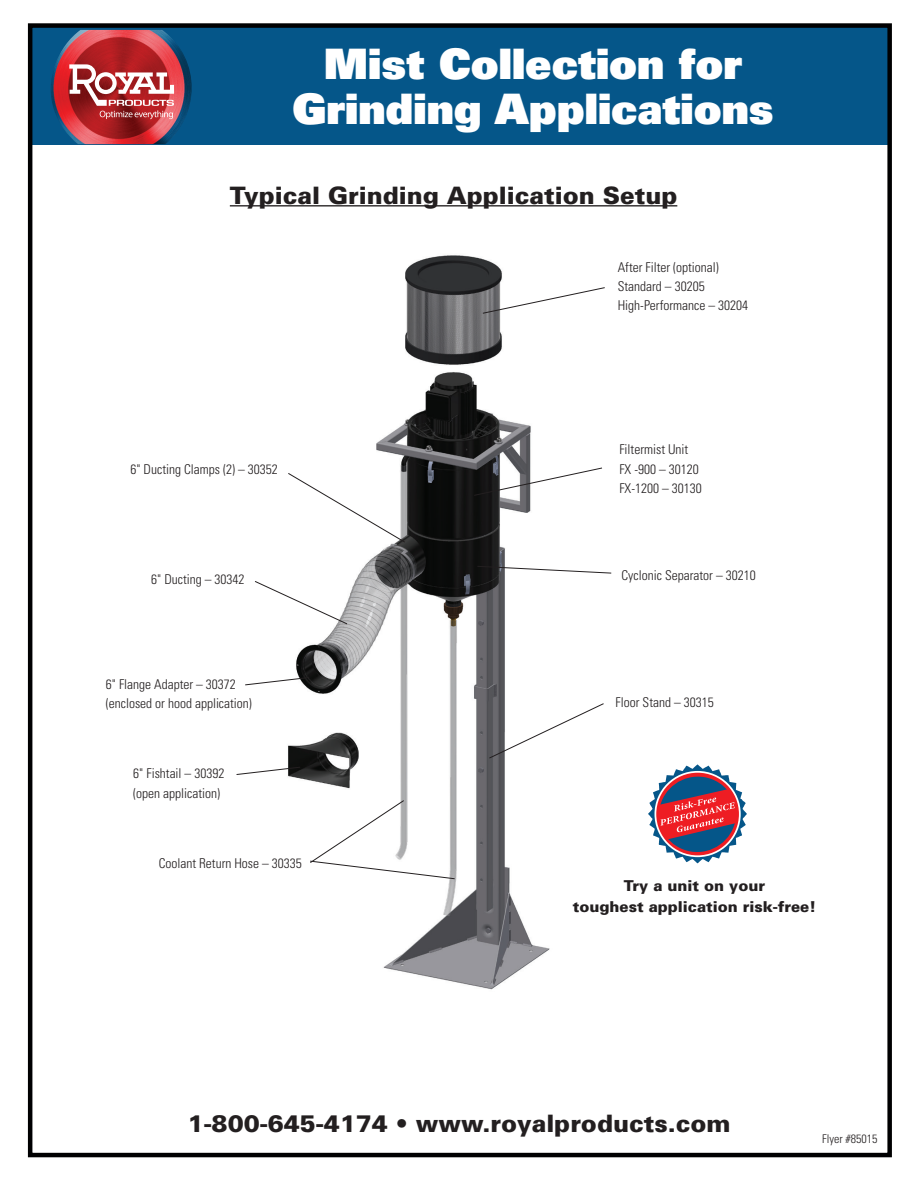
<style>
.page{position:relative;width:918px;height:1188px;background:#fff}
.page>*{position:absolute;margin:0;border:0;box-sizing:border-box;transform-origin:0 0}
.t1{font:900 42px/45px "Univers";color:#fff;text-align:center}
.t2{font:900 24px "Univers";color:#231f20}
.t3{font:900 15px/21px "Univers";color:#231f20;text-align:center}
.t4{font:300 condensed 13.5px/19.4px "Univers";color:#231f20}
.t5{font:300 condensed 12px "Univers";color:#231f20}
</style>
<div class="page">
<div style="left:31px;top:26px;width:860px;height:118px;background:#055689"></div>
<img style="left:51px;top:30px;width:141px;height:114px">
<svg style="left:69px;top:64px;width:105px;height:55px;background:#c16366"></svg>
<div style="left:28px;top:23px;width:864px;height:1134px;border:4px solid #000001"></div>
<img style="left:288px;top:255px;width:262px;height:735px">
<hr style="left:230px;top:205px;width:447px;height:1px;background:#231f20">
<svg style="left:648px;top:764px;width:99px;height:99px"></svg>
<svg style="left:288px;top:472px;width:118px;height:71px"></svg>
<svg style="left:255px;top:580px;width:93px;height:45px"></svg>
<svg style="left:245px;top:677px;width:65px;height:9px"></svg>
<svg style="left:309px;top:800px;width:146px;height:80px"></svg>
<svg style="left:482px;top:287px;width:123px;height:27px"></svg>
<svg style="left:473px;top:467px;width:129px;height:29px"></svg>
<svg style="left:477px;top:566px;width:135px;height:8px"></svg>
<svg style="left:488px;top:703px;width:116px;height:56px"></svg>
<svg style="left:236px;top:766px;width:65px;height:9px"></svg>
<h1 class="t1" style="left:292px;top:40px;width:483px">Mist Collection for<br>Grinding Applications</h1>
<h2 class="t2" style="left:230px;top:180px;width:449px">Typical Grinding Application Setup</h2>
<p class="t4" style="left:130px;top:459px;width:149px">6" Ducting Clamps (2) – 30352</p>
<p class="t4" style="left:151px;top:569px;width:95px">6" Ducting – 30342</p>
<p class="t4" style="left:106px;top:674px;width:148px">6" Flange Adapter – 30372 (enclosed or hood application)</p>
<p class="t4" style="left:133px;top:764px;width:93px">6" Fishtail – 30392 (open application)</p>
<p class="t4" style="left:159px;top:854px;width:145px">Coolant Return Hose – 30335</p>
<p class="t4" style="left:618px;top:257px;width:132px">After Filter (optional)<br>Standard – 30205<br>High-Performance – 30204</p>
<p class="t4" style="left:619px;top:440px;width:84px">Filtermist Unit<br>FX -900 – 30120<br>FX-1200 – 30130</p>
<p class="t4" style="left:622px;top:565px;width:136px">Cyclonic Separator – 30210</p>
<p class="t4" style="left:616px;top:693px;width:100px">Floor Stand – 30315</p>
<p class="t3" style="left:573px;top:875px;width:245px">Try a unit on your<br>toughest application risk-free!</p>
<h2 class="t2" style="left:188px;top:1109px;width:544px">1-800-645-4174 • www.royalproducts.com</h2>
<p class="t5" style="left:822px;top:1132px;width:57px">Flyer #85015</p>
</div>
